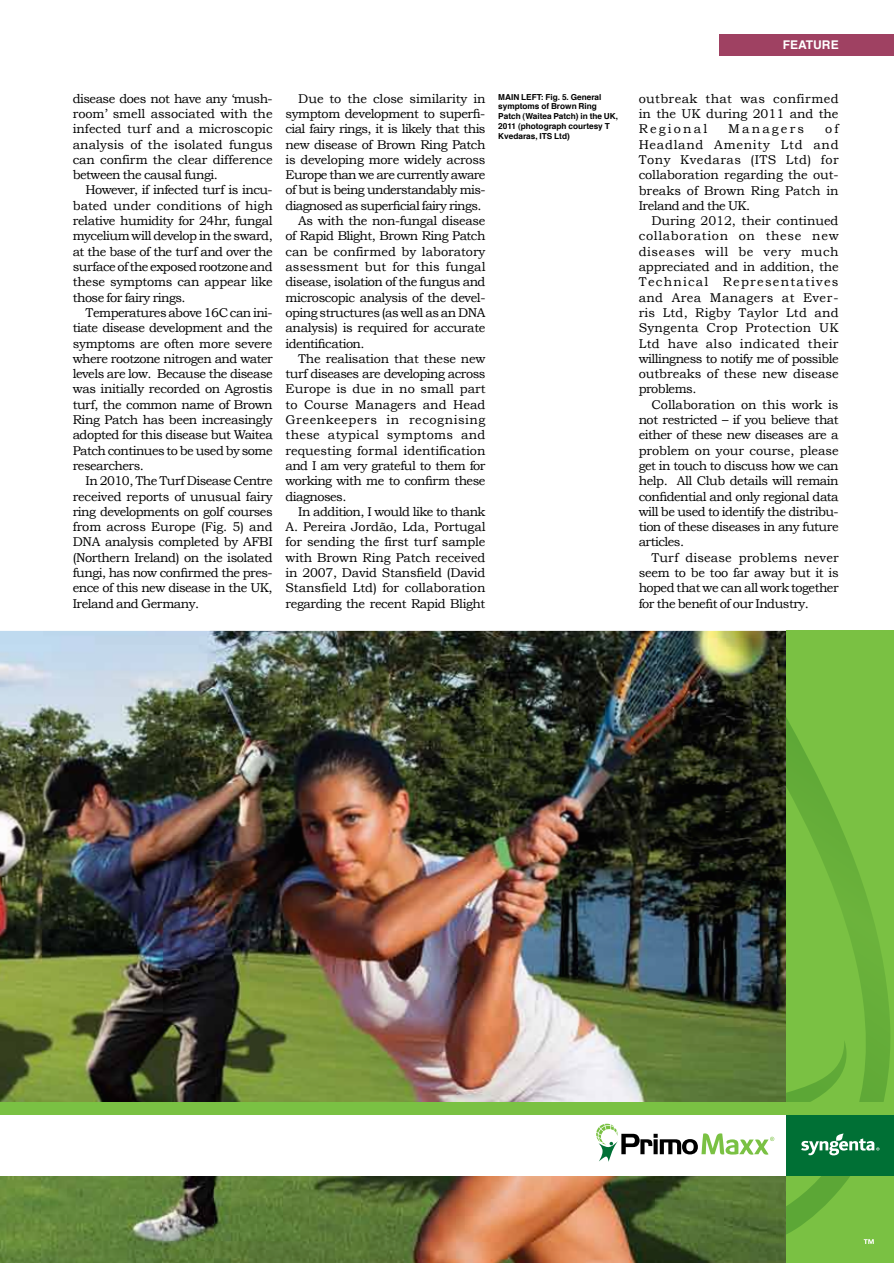
<style>
.page{position:relative;width:894px;height:1263px;background:#fff}
.page>*{position:absolute;margin:0;border:0;box-sizing:border-box;transform-origin:0 0}
.t1{font:12.75px/15.3px "Bookman Old Style";letter-spacing:-.03em;color:#000;text-align:justify}
.t2{font:12.75px "Bookman Old Style";color:#000}
.t3{font:12.75px "Bookman Old Style";letter-spacing:-.005em;color:#000}
.t4{font:12.75px "Bookman Old Style";letter-spacing:-.01em;color:#000}
.t5{font:12.75px "Bookman Old Style";letter-spacing:-.05em;color:#000}
.t6{font:12.75px "Bookman Old Style";letter-spacing:.005em;color:#000}
.t7{font:12.75px "Bookman Old Style";letter-spacing:.025em;color:#000}
.t8{font:12.75px "Bookman Old Style";letter-spacing:.04em;color:#000}
.t9{font:12.75px "Bookman Old Style";letter-spacing:.055em;color:#000}
.t10{font:12.75px "Bookman Old Style";letter-spacing:.095em;color:#000}
.t11{font:12.75px "Bookman Old Style";letter-spacing:.02em;color:#000}
.t12{font:12.75px "Bookman Old Style";letter-spacing:.01em;color:#000}
.t13{font:12.75px "Bookman Old Style";letter-spacing:.045em;color:#000}
.t14{font:12.75px "Bookman Old Style";letter-spacing:.03em;color:#000}
.t15{font:12.75px "Bookman Old Style";letter-spacing:.17em;color:#000}
.t16{font:700 12px "Helvetica";color:#fff}
.t17{font:700 8.25px/9.8px "Helvetica";color:#000}
</style>
<div class="page">
<div style="left:719px;top:34px;width:174px;height:21px;background:#9f4162"></div>
<img style="left:0;top:631px;width:785px;height:632px">
<div style="left:0;top:1114px;width:785px;height:62px;background:#fff"></div>
<div style="left:785px;top:631px;width:108px;height:632px;background:#7ac143"></div>
<svg style="left:785px;top:717px;width:105px;height:517px"></svg>
<div style="left:785px;top:1113px;width:108px;height:63px;background:#007035"></div>
<div style="left:0;top:1102px;width:893px;height:12px;background:#7ac143"></div>
<svg style="left:785px;top:1053px;width:94px;height:153px"></svg>
<svg style="left:596px;top:1124px;width:178px;height:38px"></svg>
<svg style="left:863px;top:1239px;width:10px;height:5px"></svg>
<p class="t1" style="left:73px;top:91px;width:201px">disease does not have any ‘mush-</p>
<p class="t3" style="left:73px;top:106px;width:201px">room’ smell associated with the</p>
<p class="t2" style="left:73px;top:122px;width:201px">infected turf and a microscopic</p>
<p class="t6" style="left:73px;top:137px;width:201px">analysis of the isolated fungus</p>
<p class="t3" style="left:73px;top:152px;width:201px">can confirm the clear difference</p>
<p class="t1" style="left:73px;top:167px;width:146px">between the causal fungi.</p>
<p class="t1" style="left:85px;top:182px;width:189px">However, if infected turf is incu-</p>
<p class="t2" style="left:73px;top:198px;width:201px">bated under conditions of high</p>
<p class="t1" style="left:73px;top:213px;width:201px">relative humidity for 24hr, fungal</p>
<p class="t1" style="left:73px;top:228px;width:201px">mycelium will develop in the sward,</p>
<p class="t1" style="left:73px;top:244px;width:201px">at the base of the turf and over the</p>
<p class="t1" style="left:73px;top:259px;width:201px">surface of the exposed rootzone and</p>
<p class="t1" style="left:73px;top:274px;width:201px">these symptoms can appear like</p>
<p class="t1" style="left:73px;top:290px;width:114px">those for fairy rings.</p>
<p class="t1" style="left:85px;top:305px;width:189px">Temperatures above 16C can ini-</p>
<p class="t1" style="left:73px;top:320px;width:201px">tiate disease development and the</p>
<p class="t1" style="left:73px;top:335px;width:201px">symptoms are often more severe</p>
<p class="t1" style="left:73px;top:351px;width:201px">where rootzone nitrogen and water</p>
<p class="t1" style="left:73px;top:366px;width:201px">levels are low. Because the disease</p>
<p class="t1" style="left:73px;top:381px;width:201px">was initially recorded on Agrostis</p>
<p class="t1" style="left:73px;top:397px;width:201px">turf, the common name of Brown</p>
<p class="t1" style="left:73px;top:412px;width:201px">Ring Patch has been increasingly</p>
<p class="t1" style="left:73px;top:427px;width:201px">adopted for this disease but Waitea</p>
<p class="t1" style="left:73px;top:443px;width:201px">Patch continues to be used by some</p>
<p class="t1" style="left:73px;top:458px;width:73px">researchers.</p>
<p class="t1" style="left:85px;top:473px;width:189px">In 2010, The Turf Disease Centre</p>
<p class="t1" style="left:73px;top:488px;width:201px">received reports of unusual fairy</p>
<p class="t1" style="left:73px;top:504px;width:201px">ring developments on golf courses</p>
<p class="t4" style="left:73px;top:519px;width:201px">from across Europe (Fig. 5) and</p>
<p class="t1" style="left:73px;top:534px;width:201px">DNA analysis completed by AFBI</p>
<p class="t1" style="left:73px;top:550px;width:201px">(Northern Ireland) on the isolated</p>
<p class="t1" style="left:73px;top:565px;width:201px">fungi, has now confirmed the pres-</p>
<p class="t1" style="left:73px;top:580px;width:201px">ence of this new disease in the UK,</p>
<p class="t1" style="left:73px;top:596px;width:128px">Ireland and Germany.</p>
<p class="t3" style="left:298px;top:91px;width:189px">Due to the close similarity in</p>
<p class="t1" style="left:285px;top:106px;width:201px">symptom development to superfi-</p>
<p class="t1" style="left:285px;top:121px;width:201px">cial fairy rings, it is likely that this</p>
<p class="t1" style="left:285px;top:137px;width:201px">new disease of Brown Ring Patch</p>
<p class="t1" style="left:285px;top:152px;width:201px">is developing more widely across</p>
<p class="t5" style="left:285px;top:168px;width:201px">Europe than we are currently aware</p>
<p class="t5" style="left:285px;top:183px;width:201px">of but is being understandably mis-</p>
<p class="t5" style="left:285px;top:198px;width:197px">diagnosed as superficial fairy rings.</p>
<p class="t1" style="left:298px;top:213px;width:189px">As with the non-fungal disease</p>
<p class="t1" style="left:285px;top:228px;width:201px">of Rapid Blight, Brown Ring Patch</p>
<p class="t2" style="left:285px;top:244px;width:201px">can be confirmed by laboratory</p>
<p class="t6" style="left:285px;top:259px;width:201px">assessment but for this fungal</p>
<p class="t1" style="left:285px;top:274px;width:201px">disease, isolation of the fungus and</p>
<p class="t1" style="left:285px;top:290px;width:201px">microscopic analysis of the devel-</p>
<p class="t1" style="left:285px;top:305px;width:201px">oping structures (as well as an DNA</p>
<p class="t1" style="left:285px;top:320px;width:201px">analysis) is required for accurate</p>
<p class="t1" style="left:285px;top:335px;width:81px">identification.</p>
<p class="t1" style="left:298px;top:351px;width:189px">The realisation that these new</p>
<p class="t1" style="left:285px;top:366px;width:201px">turf diseases are developing across</p>
<p class="t2" style="left:285px;top:382px;width:201px">Europe is due in no small part</p>
<p class="t6" style="left:285px;top:397px;width:201px">to Course Managers and Head</p>
<p class="t8" style="left:285px;top:412px;width:201px">Greenkeepers in recognising</p>
<p class="t7" style="left:285px;top:428px;width:201px">these atypical symptoms and</p>
<p class="t2" style="left:285px;top:443px;width:201px">requesting formal identification</p>
<p class="t1" style="left:285px;top:458px;width:201px">and I am very grateful to them for</p>
<p class="t1" style="left:285px;top:473px;width:201px">working with me to confirm these</p>
<p class="t1" style="left:285px;top:488px;width:62px">diagnoses.</p>
<p class="t1" style="left:298px;top:504px;width:189px">In addition, I would like to thank</p>
<p class="t4" style="left:285px;top:519px;width:201px">A. Pereira Jordão, Lda, Portugal</p>
<p class="t4" style="left:285px;top:535px;width:201px">for sending the first turf sample</p>
<p class="t4" style="left:285px;top:550px;width:201px">with Brown Ring Patch received</p>
<p class="t1" style="left:285px;top:565px;width:201px">in 2007, David Stansfield (David</p>
<p class="t3" style="left:285px;top:581px;width:201px">Stansfield Ltd) for collaboration</p>
<p class="t1" style="left:285px;top:596px;width:201px">regarding the recent Rapid Blight</p>
<p class="t17" style="left:498px;top:92px;width:121px">MAIN LEFT: Fig. 5. General symptoms of Brown Ring<br>Patch (Waitea Patch) in the UK,<br>2011 (photograph courtesy T<br>Kvedaras, ITS Ltd)</p>
<p class="t16" style="left:782px;top:35px;width:57px">Feature</p>
<p class="t1" style="left:638px;top:91px;width:201px">outbreak that was confirmed in the UK during 2011 and the Regional</p>
<p class="t15" style="left:728px;top:122px;width:77px">Managers</p>
<p class="t1" style="left:825px;top:121px;width:15px">of</p>
<p class="t9" style="left:638px;top:137px;width:201px">Headland Amenity Ltd and</p>
<p class="t8" style="left:638px;top:152px;width:201px">Tony Kvedaras (ITS Ltd) for</p>
<p class="t3" style="left:638px;top:168px;width:201px">collaboration regarding the out-</p>
<p class="t2" style="left:638px;top:183px;width:201px">breaks of Brown Ring Patch in</p>
<p class="t1" style="left:638px;top:198px;width:113px">Ireland and the UK.</p>
<p class="t3" style="left:651px;top:213px;width:188px">During 2012, their continued</p>
<p class="t9" style="left:638px;top:229px;width:201px">collaboration on these new</p>
<p class="t13" style="left:638px;top:244px;width:201px">diseases will be very much</p>
<p class="t1" style="left:638px;top:259px;width:201px">appreciated and in addition, the</p>
<p class="t10" style="left:638px;top:275px;width:201px">Technical Representatives</p>
<p class="t14" style="left:638px;top:290px;width:201px">and Area Managers at Ever-</p>
<p class="t11" style="left:638px;top:305px;width:201px">ris Ltd, Rigby Taylor Ltd and</p>
<p class="t7" style="left:638px;top:321px;width:201px">Syngenta Crop Protection UK</p>
<p class="t7" style="left:638px;top:336px;width:201px">Ltd have also indicated their</p>
<p class="t1" style="left:638px;top:351px;width:201px">willingness to notify me of possible</p>
<p class="t2" style="left:638px;top:366px;width:201px">outbreaks of these new disease</p>
<p class="t1" style="left:638px;top:381px;width:59px">problems.</p>
<p class="t2" style="left:651px;top:397px;width:188px">Collaboration on this work is</p>
<p class="t1" style="left:638px;top:412px;width:201px">not restricted – if you believe that</p>
<p class="t1" style="left:638px;top:427px;width:201px">either of these new diseases are a</p>
<p class="t3" style="left:638px;top:443px;width:201px">problem on your course, please</p>
<p class="t1" style="left:638px;top:458px;width:201px">get in touch to discuss how we can</p>
<p class="t1" style="left:638px;top:473px;width:201px">help. All Club details will remain</p>
<p class="t1" style="left:638px;top:488px;width:201px">confidential and only regional data</p>
<p class="t1" style="left:638px;top:504px;width:201px">will be used to identify the distribu-</p>
<p class="t1" style="left:638px;top:519px;width:201px">tion of these diseases in any future</p>
<p class="t1" style="left:638px;top:534px;width:47px">articles.</p>
<p class="t12" style="left:651px;top:550px;width:189px">Turf disease problems never</p>
<p class="t1" style="left:638px;top:565px;width:201px">seem to be too far away but it is</p>
<p class="t1" style="left:638px;top:580px;width:201px">hoped that we can all work together</p>
<p class="t1" style="left:638px;top:596px;width:172px">for the benefit of our Industry.</p>
</div>
